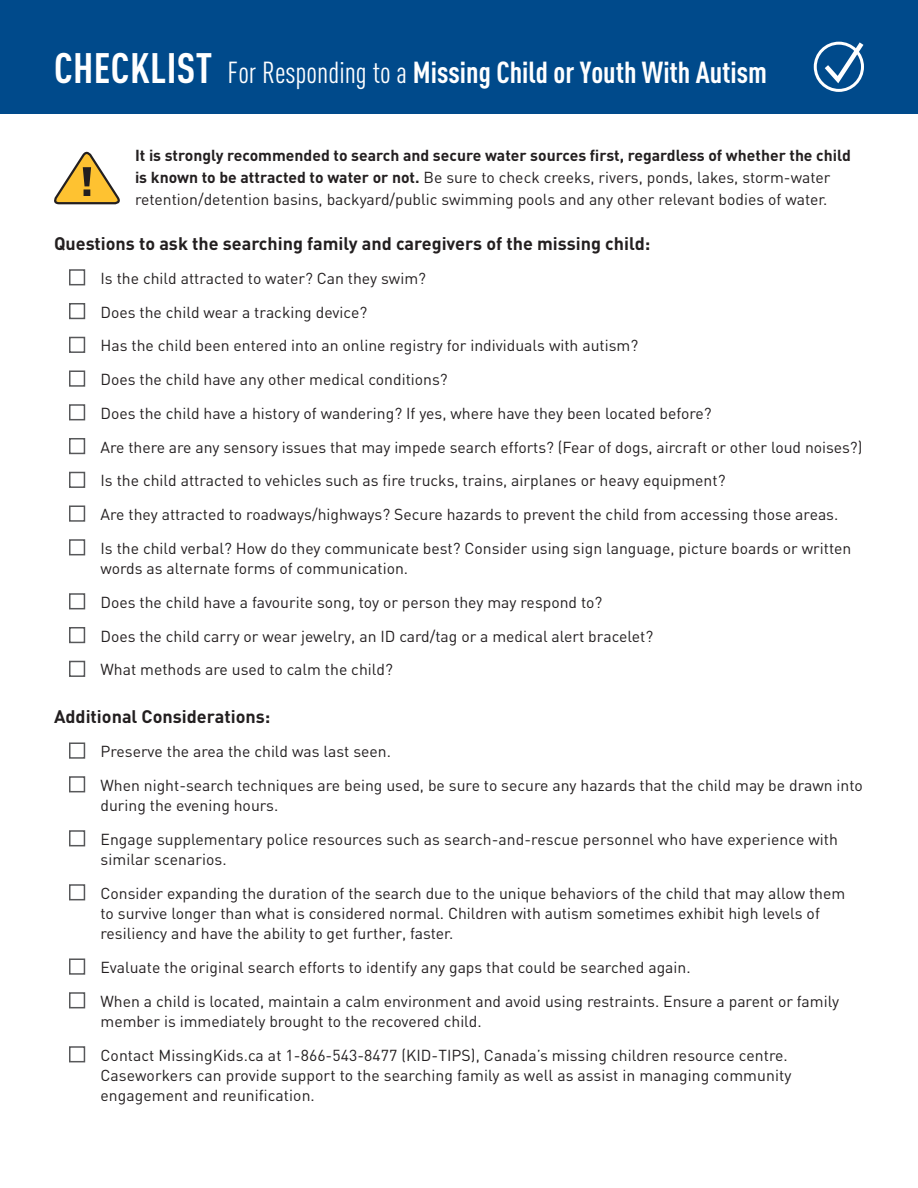
<style>
.page{position:relative;width:918px;height:1188px;background:#fff}
.page>*{position:absolute;margin:0;border:0;box-sizing:border-box;transform-origin:0 0}
.body{font:700 30px "DIN Cond";color:#fff}
.t1{font:700 18px "DIN";color:#231f20}
.checklist{font:15.75px/20.2px "DIN";color:#231f20}
.body-2{font:15.75px/21.8px "DIN";color:#231f20}
.s1{font-size:42px}
.s2{font-weight:400}
.s3{font-weight:700}
</style>
<div class="page">
<div style="left:0;top:0;width:918px;height:114px;background:#004a8b"></div>
<div style="left:69px;top:269px;width:16px;height:16px;border:2px solid #57585a"></div>
<div style="left:69px;top:303px;width:16px;height:16px;border:2px solid #57585a"></div>
<div style="left:69px;top:337px;width:16px;height:16px;border:2px solid #57585a"></div>
<div style="left:69px;top:370px;width:16px;height:17px;border:2px solid #57585a"></div>
<div style="left:69px;top:404px;width:16px;height:16px;border:2px solid #57585a"></div>
<div style="left:69px;top:438px;width:16px;height:16px;border:2px solid #57585a"></div>
<div style="left:69px;top:472px;width:16px;height:16px;border:2px solid #57585a"></div>
<div style="left:69px;top:505px;width:16px;height:17px;border:2px solid #57585a"></div>
<div style="left:69px;top:539px;width:16px;height:16px;border:2px solid #57585a"></div>
<div style="left:69px;top:593px;width:16px;height:16px;border:2px solid #57585a"></div>
<div style="left:69px;top:627px;width:16px;height:16px;border:2px solid #57585a"></div>
<div style="left:69px;top:661px;width:16px;height:16px;border:2px solid #57585a"></div>
<div style="left:69px;top:742px;width:16px;height:17px;border:2px solid #57585a"></div>
<div style="left:69px;top:776px;width:16px;height:16px;border:2px solid #57585a"></div>
<div style="left:69px;top:830px;width:16px;height:16px;border:2px solid #57585a"></div>
<div style="left:69px;top:884px;width:16px;height:16px;border:2px solid #57585a"></div>
<div style="left:69px;top:958px;width:16px;height:17px;border:2px solid #57585a"></div>
<div style="left:69px;top:992px;width:16px;height:16px;border:2px solid #57585a"></div>
<div style="left:69px;top:1046px;width:16px;height:16px;border:2px solid #57585a"></div>
<svg style="left:54px;top:151px;width:66px;height:54px"></svg>
<div style="left:814px;top:42px;width:50px;height:50px;border:3px solid #fff;border-radius:50%"></div>
<svg style="left:820px;top:41px;width:44px;height:46px"></svg>
<p class="body" style="left:54px;top:54px;width:715px"><span class="s1">CHECKLIST</span> <span class="s2">For Responding to a</span> Missing Child or Youth With Autism</p>
<p class="body-2" style="left:135px;top:144px;width:718px"><span class="s3">It is strongly recommended to search and secure water sources first, regardless of whether the child is known to be attracted to water or not.</span> Be sure to check creeks, rivers, ponds, lakes, storm-water retention/detention basins, backyard/public swimming pools and any other relevant bodies of water.</p>
<p class="t1" style="left:54px;top:232px;width:598px">Questions to ask the searching family and caregivers of the missing child:</p>
<p class="checklist" style="left:100px;top:268px;width:327px">Is the child attracted to water? Can they swim?</p>
<p class="checklist" style="left:100px;top:302px;width:268px">Does the child wear a tracking device?</p>
<p class="checklist" style="left:100px;top:335px;width:539px">Has the child been entered into an online registry for individuals with autism?</p>
<p class="checklist" style="left:100px;top:369px;width:349px">Does the child have any other medical conditions?</p>
<p class="checklist" style="left:100px;top:403px;width:613px">Does the child have a history of wandering? If yes, where have they been located before?</p>
<p class="checklist" style="left:100px;top:437px;width:763px">Are there are any sensory issues that may impede search efforts? (Fear of dogs, aircraft or other loud noises?)</p>
<p class="checklist" style="left:100px;top:470px;width:627px">Is the child attracted to vehicles such as fire trucks, trains, airplanes or heavy equipment?</p>
<p class="checklist" style="left:100px;top:504px;width:739px">Are they attracted to roadways/highways? Secure hazards to prevent the child from accessing those areas.</p>
<p class="checklist" style="left:100px;top:538px;width:752px">Is the child verbal? How do they communicate best? Consider using sign language, picture boards or written words as alternate forms of communication.</p>
<p class="checklist" style="left:100px;top:592px;width:503px">Does the child have a favourite song, toy or person they may respond to?</p>
<p class="checklist" style="left:100px;top:626px;width:554px">Does the child carry or wear jewelry, an ID card/tag or a medical alert bracelet?</p>
<p class="checklist" style="left:100px;top:659px;width:294px">What methods are used to calm the child?</p>
<p class="t1" style="left:54px;top:705px;width:218px">Additional Considerations:</p>
<p class="checklist" style="left:100px;top:741px;width:292px">Preserve the area the child was last seen.</p>
<p class="checklist" style="left:100px;top:775px;width:764px">When night-search techniques are being used, be sure to secure any hazards that the child may be drawn into during the evening hours.</p>
<p class="checklist" style="left:100px;top:829px;width:739px">Engage supplementary police resources such as search-and-rescue personnel who have experience with similar scenarios.</p>
<p class="checklist" style="left:100px;top:883px;width:746px">Consider expanding the duration of the search due to the unique behaviors of the child that may allow them to survive longer than what is considered normal. Children with autism sometimes exhibit high levels of resiliency and have the ability to get further, faster.</p>
<p class="checklist" style="left:100px;top:957px;width:592px">Evaluate the original search efforts to identify any gaps that could be searched again.</p>
<p class="checklist" style="left:100px;top:991px;width:740px">When a child is located, maintain a calm environment and avoid using restraints. Ensure a parent or family member is immediately brought to the recovered child.</p>
<p class="checklist" style="left:100px;top:1045px;width:693px">Contact MissingKids.ca at 1-866-543-8477 (KID-TIPS), Canada’s missing children resource centre.<br>Caseworkers can provide support to the searching family as well as assist in managing community engagement and reunification.</p>
</div>
